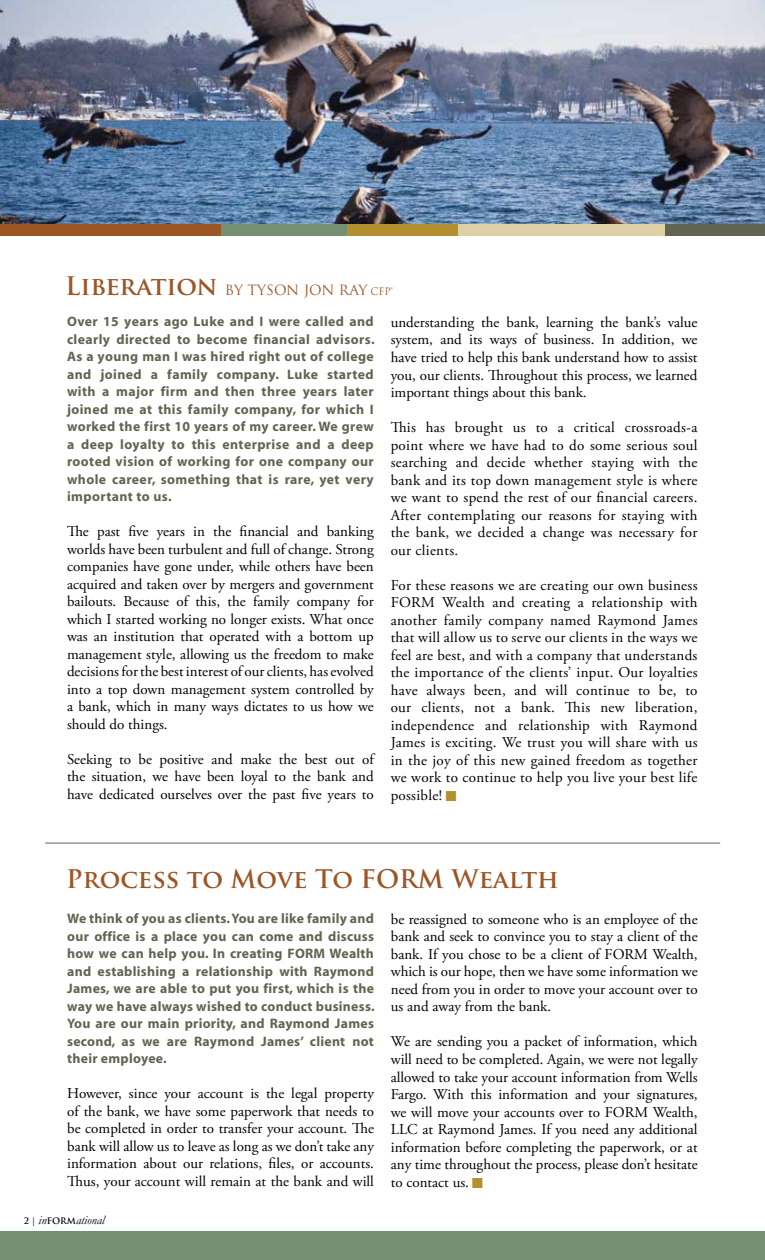
<style>
.page{position:relative;width:765px;height:1260px;background:#fff}
.page>*{position:absolute;margin:0;border:0;box-sizing:border-box;transform-origin:0 0}
.t1{font:700 25px "Trajan Pro";color:#9c5626}
.t2{font:15px/17.5px "Adobe Garamond Pro";color:#000;text-align:justify}
.t3{font:700 13.75px/17.5px "Myriad";letter-spacing:.02em;color:#626451;text-align:justify}
.t4{font:13.75px "Trajan Pro";letter-spacing:-.01em;color:#9c5626}
.t5{font:italic 12.5px "Garamond";color:#000}
.s1{font-weight:700;font-size:25px}
.s2{font-size:10px}
.s3{font-family:"Trajan Pro";font-weight:700;font-style:normal;font-size:8.75px}
</style>
<div class="page">
<img style="left:0;top:0;width:765px;height:224px">
<div style="left:0;top:1232px;width:765px;height:28px;background:#758f73"></div>
<div style="left:0;top:224px;width:221px;height:11px;background:#9c5626"></div>
<div style="left:221px;top:224px;width:126px;height:11px;background:#758f73"></div>
<div style="left:347px;top:224px;width:111px;height:11px;background:#b28f2f"></div>
<div style="left:458px;top:224px;width:207px;height:11px;background:#dcd0a4"></div>
<div style="left:665px;top:224px;width:100px;height:11px;background:#626451"></div>
<hr style="left:45px;top:843px;width:675px;height:1px;background:#626451">
<p class="t4" style="left:65px;top:281px;width:329px"><span class="s1">Liberation</span> BY TYSON JON RAY <span class="s2">CFP®</span></p>
<p class="t3" style="left:67px;top:313px;width:309px">Over 15 years ago Luke and I were called and clearly directed to become financial advisors.<br>As a young man I was hired right out of college and joined a family company. Luke started with a major firm and then three years later joined me at this family company, for which I worked the first 10 years of my career. We grew a deep loyalty to this enterprise and a deep rooted vision of working for one company our whole career, something that is rare, yet very important to us.</p>
<p class="t2" style="left:67px;top:523px;width:308px">The past five years in the financial and banking worlds have been turbulent and full of change. Strong companies have gone under, while others have been acquired and taken over by mergers and government bailouts. Because of this, the family company for which I started working no longer exists. What once was an institution that operated with a bottom up management style, allowing us the freedom to make decisions for the best interest of our clients, has evolved into a top down management system controlled by a bank, which in many ways dictates to us how we should do things.</p>
<p class="t2" style="left:67px;top:751px;width:308px">Seeking to be positive and make the best out of the situation, we have been loyal to the bank and have dedicated ourselves over the past five years to</p>
<p class="t2" style="left:391px;top:314px;width:308px">understanding the bank, learning the bank’s value system, and its ways of business. In addition, we have tried to help this bank understand how to assist you, our clients. Throughout this process, we learned important things about this bank.</p>
<p class="t2" style="left:391px;top:419px;width:308px">This has brought us to a critical crossroads-a point where we have had to do some serious soul searching and decide whether staying with the bank and its top down management style is where we want to spend the rest of our financial careers.<br>After contemplating our reasons for staying with the bank, we decided a change was necessary for our clients.</p>
<p class="t2" style="left:391px;top:577px;width:308px">For these reasons we are creating our own business FORM Wealth and creating a relationship with another family company named Raymond James that will allow us to serve our clients in the ways we feel are best, and with a company that understands the importance of the clients’ input. Our loyalties have always been, and will continue to be, to our clients, not a bank. This new liberation, independence and relationship with Raymond James is exciting. We trust you will share with us in the joy of this new gained freedom as together we work to continue to help you live your best life possible!</p>
<h1 class="t1" style="left:66px;top:863px;width:494px">Process to Move To FORM Wealth</h1>
<p class="t3" style="left:67px;top:911px;width:309px">We think of you as clients. You are like family and our office is a place you can come and discuss how we can help you. In creating FORM Wealth and establishing a relationship with Raymond James, we are able to put you first, which is the way we have always wished to conduct business.<br>You are our main priority, and Raymond James second, as we are Raymond James’ client not their employee.</p>
<p class="t2" style="left:67px;top:1085px;width:308px">However, since your account is the legal property of the bank, we have some paperwork that needs to be completed in order to transfer your account. The bank will allow us to leave as long as we don’t take any information about our relations, files, or accounts.<br>Thus, your account will remain at the bank and will</p>
<p class="t5" style="left:24px;top:1213px;width:82px"><span class="s3">2 |</span> in<span class="s3">FORM</span>ational</p>
<p class="t2" style="left:391px;top:911px;width:308px">be reassigned to someone who is an employee of the bank and seek to convince you to stay a client of the bank. If you chose to be a client of FORM Wealth, which is our hope, then we have some information we need from you in order to move your account over to us and away from the bank.</p>
<p class="t2" style="left:391px;top:1034px;width:308px">We are sending you a packet of information, which will need to be completed. Again, we were not legally allowed to take your account information from Wells Fargo. With this information and your signatures, we will move your accounts over to FORM Wealth, LLC at Raymond James. If you need any additional information before completing the paperwork, or at any time throughout the process, please don’t hesitate to contact us.</p>
</div>
